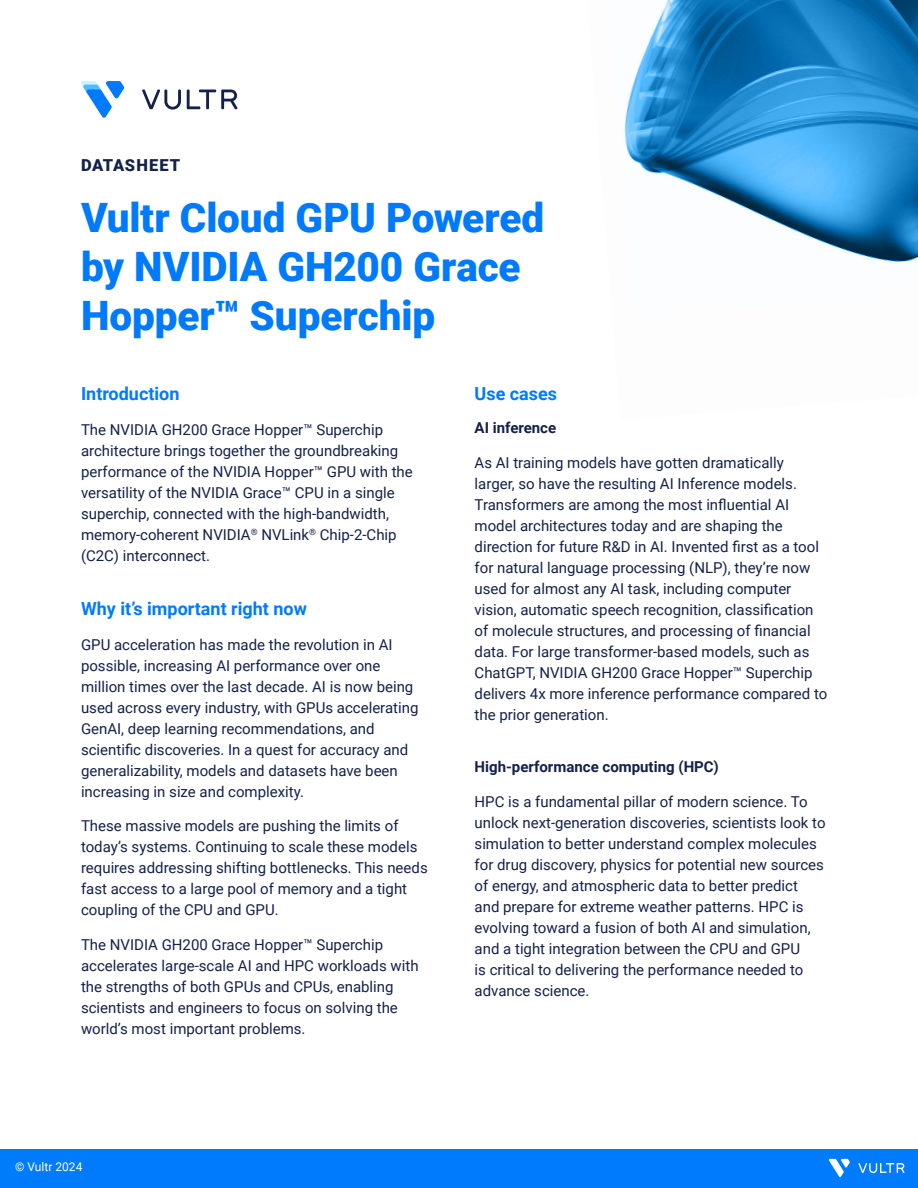
<style>
.page{position:relative;width:918px;height:1188px;background:#fff}
.page>*{position:absolute;margin:0;border:0;box-sizing:border-box;transform-origin:0 0}
.t1{font:900 40.5px/48.6px "Roboto";letter-spacing:-.005em;color:#007afc}
.t2{font:700 18px "Roboto";color:#007bfc}
.t3{font:900 16.5px "Roboto";letter-spacing:.055em;color:#142149}
.t4{font:15px/21px "Roboto";color:#142149}
.t5{font:700 15px "Roboto";color:#142149}
.t6{font:12px "Roboto";color:#fff}
</style>
<div class="page">
<div style="left:0;top:1148px;width:918px;height:40px;background:#007bfc"></div>
<svg style="left:858px;top:1163px;width:46px;height:10px"></svg>
<svg style="left:829px;top:1159px;width:21px;height:18px"></svg>
<svg style="left:624px;top:0;width:294px;height:263px"></svg>
<svg style="left:187px;top:90px;width:50px;height:19px"></svg>
<svg style="left:142px;top:90px;width:39px;height:20px"></svg>
<svg style="left:81px;top:81px;width:43px;height:37px"></svg>
<h1 class="t3" style="left:81px;top:154px;width:101px">DATASHEET</h1>
<h1 class="t1" style="left:81px;top:192px;width:465px">Vultr Cloud GPU Powered by NVIDIA GH200 Grace<br>Hopper™ Superchip</h1>
<p class="t2" style="left:81px;top:381px;width:100px">Introduction</p>
<p class="t4" style="left:81px;top:418px;width:333px">The NVIDIA GH200 Grace Hopper™ Superchip architecture brings together the groundbreaking performance of the NVIDIA Hopper™ GPU with the versatility of the NVIDIA Grace™ CPU in a single superchip, connected with the high-bandwidth, memory-coherent NVIDIA<sup>®</sup> NVLink<sup>®</sup> Chip-2-Chip (C2C) interconnect.</p>
<p class="t2" style="left:81px;top:596px;width:228px">Why it’s important right now</p>
<p class="t4" style="left:81px;top:633px;width:339px">GPU acceleration has made the revolution in AI possible, increasing AI performance over one million times over the last decade. AI is now being used across every industry, with GPUs accelerating GenAI, deep learning recommendations, and scientific discoveries. In a quest for accuracy and generalizability, models and datasets have been increasing in size and complexity.</p>
<p class="t4" style="left:81px;top:815px;width:348px">These massive models are pushing the limits of today’s systems. Continuing to scale these models requires addressing shifting bottlenecks. This needs fast access to a large pool of memory and a tight coupling of the CPU and GPU.</p>
<p class="t4" style="left:81px;top:933px;width:339px">The NVIDIA GH200 Grace Hopper™ Superchip accelerates large-scale AI and HPC workloads with the strengths of both GPUs and CPUs, enabling scientists and engineers to focus on solving the world’s most important problems.</p>
<p class="t2" style="left:475px;top:381px;width:84px">Use cases</p>
<p class="t5" style="left:475px;top:417px;width:83px">AI inference</p>
<p class="t4" style="left:475px;top:451px;width:354px">As AI training models have gotten dramatically larger, so have the resulting AI Inference models.<br>Transformers are among the most influential AI model architectures today and are shaping the direction for future R&amp;D in AI. Invented first as a tool for natural language processing (NLP), they’re now used for almost any AI task, including computer vision, automatic speech recognition, classification of molecule structures, and processing of financial data. For large transformer-based models, such as ChatGPT, NVIDIA GH200 Grace Hopper™ Superchip delivers 4x more inference performance compared to the prior generation.</p>
<p class="t5" style="left:475px;top:756px;width:246px">High-performance computing (HPC)</p>
<p class="t4" style="left:475px;top:790px;width:352px">HPC is a fundamental pillar of modern science. To unlock next-generation discoveries, scientists look to simulation to better understand complex molecules for drug discovery, physics for potential new sources of energy, and atmospheric data to better predict and prepare for extreme weather patterns. HPC is evolving toward a fusion of both AI and simulation, and a tight integration between the CPU and GPU<br>is critical to delivering the performance needed to advance science.</p>
<p class="t6" style="left:15px;top:1158px;width:69px">© Vultr 2024</p>
</div>
